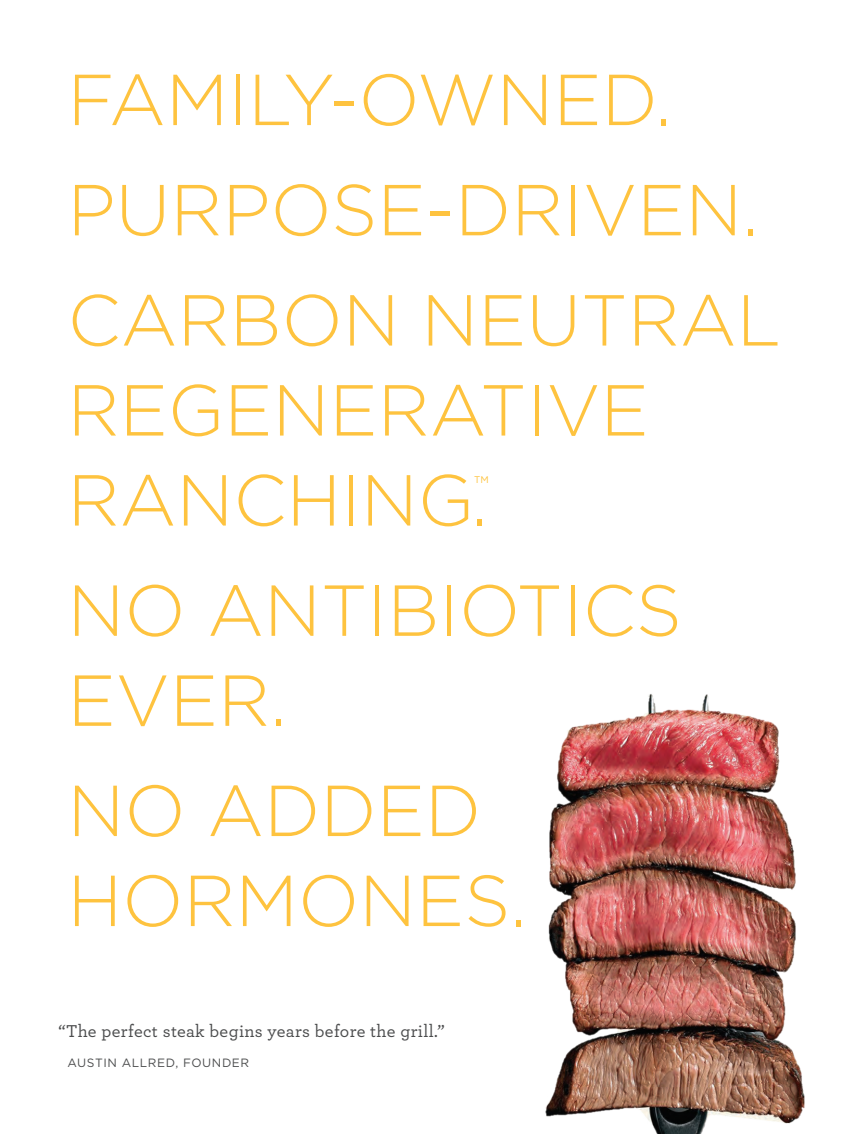
<style>
.page{position:relative;width:864px;height:1134px;background:#fff}
.page>*{position:absolute;margin:0;border:0;box-sizing:border-box;transform-origin:0 0}
.t1{font:300 72px/90px "Gotham";color:#fec33f}
.t2{font:500 18px "Archer";letter-spacing:.02em;color:#4b4c4d}
.t3{font:12px "Gotham";letter-spacing:.05em;color:#4b4c4d}
.t4{font:9.6px "Gotham";color:#fec33f}
</style>
<div class="page">
<img style="left:545px;top:694px;width:260px;height:440px">
<p class="t1" style="left:68px;top:43px;width:715px;line-height:110.2px">FAMILY-OWNED.<br>PURPOSE-DRIVEN.<br>CARBON NEUTRAL</p>
<p class="t1" style="left:68px;top:363px;width:583px">REGENERATIVE<br>RANCHING.</p>
<p class="t4" style="left:474px;top:473px;width:16px">TM</p>
<p class="t1" style="left:67px;top:563px;width:616px">NO ANTIBIOTICS<br>EVER.</p>
<p class="t1" style="left:67px;top:764px;width:461px">NO ADDED<br>HORMONES.</p>
<p class="t2" style="left:58px;top:1018px;width:388px">“The perfect steak begins years before the grill.”</p>
<p class="t3" style="left:68px;top:1055px;width:183px">AUSTIN ALLRED, FOUNDER</p>
</div>
